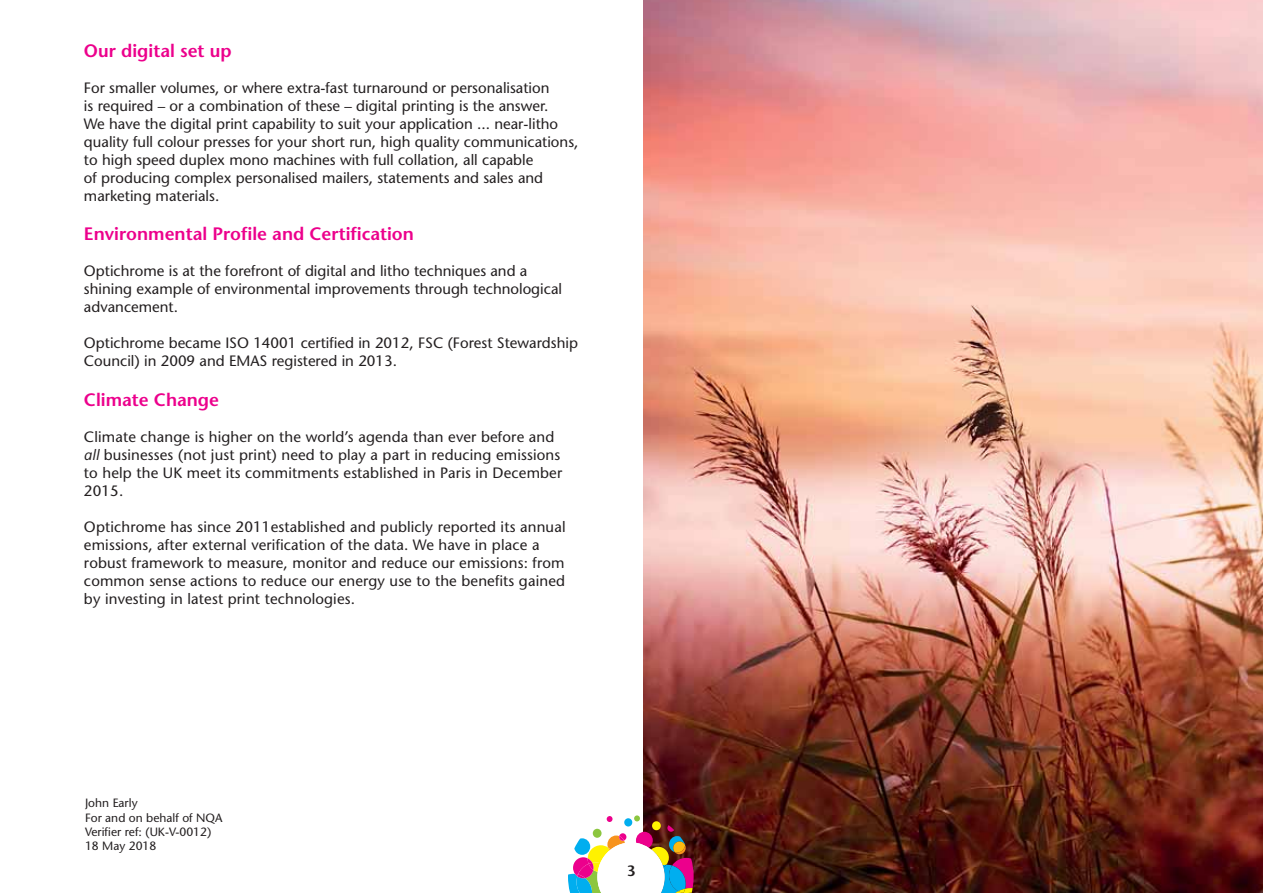
<style>
.page{position:relative;width:1263px;height:893px;background:#fff}
.page>*{position:absolute;margin:0;border:0;box-sizing:border-box;transform-origin:0 0}
.t1{font:600 18px "Stone Sans";color:#ec008c}
.t2{font:15px/18px "Stone Sans";color:#231f20}
.t3{font:600 15px "Stone Sans";color:#231f20}
.t4{font:12px/14.4px "Stone Sans";color:#231f20}
.s1{font-style:italic}
</style>
<div class="page">
<img style="left:644px;top:0;width:619px;height:893px">
<svg style="left:568px;top:815px;width:126px;height:78px"></svg>
<p class="t1" style="left:84px;top:42px;width:149px">Our digital set up</p>
<p class="t2" style="left:84px;top:79px;width:496px">For smaller volumes, or where extra-fast turnaround or personalisation<br>is required – or a combination of these – digital printing is the answer.<br>We have the digital print capability to suit your application ... near-litho quality full colour presses for your short run, high quality communications, to high speed duplex mono machines with full collation, all capable<br>of producing complex personalised mailers, statements and sales and marketing materials.</p>
<p class="t1" style="left:84px;top:225px;width:331px">Environmental Profile and Certification</p>
<p class="t2" style="left:84px;top:263px;width:480px">Optichrome is at the forefront of digital and litho techniques and a shining example of environmental improvements through technological advancement.</p>
<p class="t2" style="left:84px;top:335px;width:495px">Optichrome became ISO 14001 certified in 2012, FSC (Forest Stewardship<br>Council) in 2009 and EMAS registered in 2013.</p>
<p class="t1" style="left:84px;top:391px;width:137px">Climate Change</p>
<p class="t2" style="left:84px;top:429px;width:480px">Climate change is higher on the world’s agenda than ever before and <span class="s1">all</span> businesses (not just print) need to play a part in reducing emissions to help the UK meet its commitments established in Paris in December 2015.</p>
<p class="t2" style="left:84px;top:519px;width:483px">Optichrome has since 2011established and publicly reported its annual emissions, after external verification of the data. We have in place a robust framework to measure, monitor and reduce our emissions: from common sense actions to reduce our energy use to the benefits gained by investing in latest print technologies.</p>
<p class="t4" style="left:85px;top:796px;width:139px">John Early<br>For and on behalf of NQA<br>Verifier ref: (UK-V-0012)<br>18 May 2018</p>
<p class="t3" style="left:627px;top:863px;width:10px">3</p>
</div>
